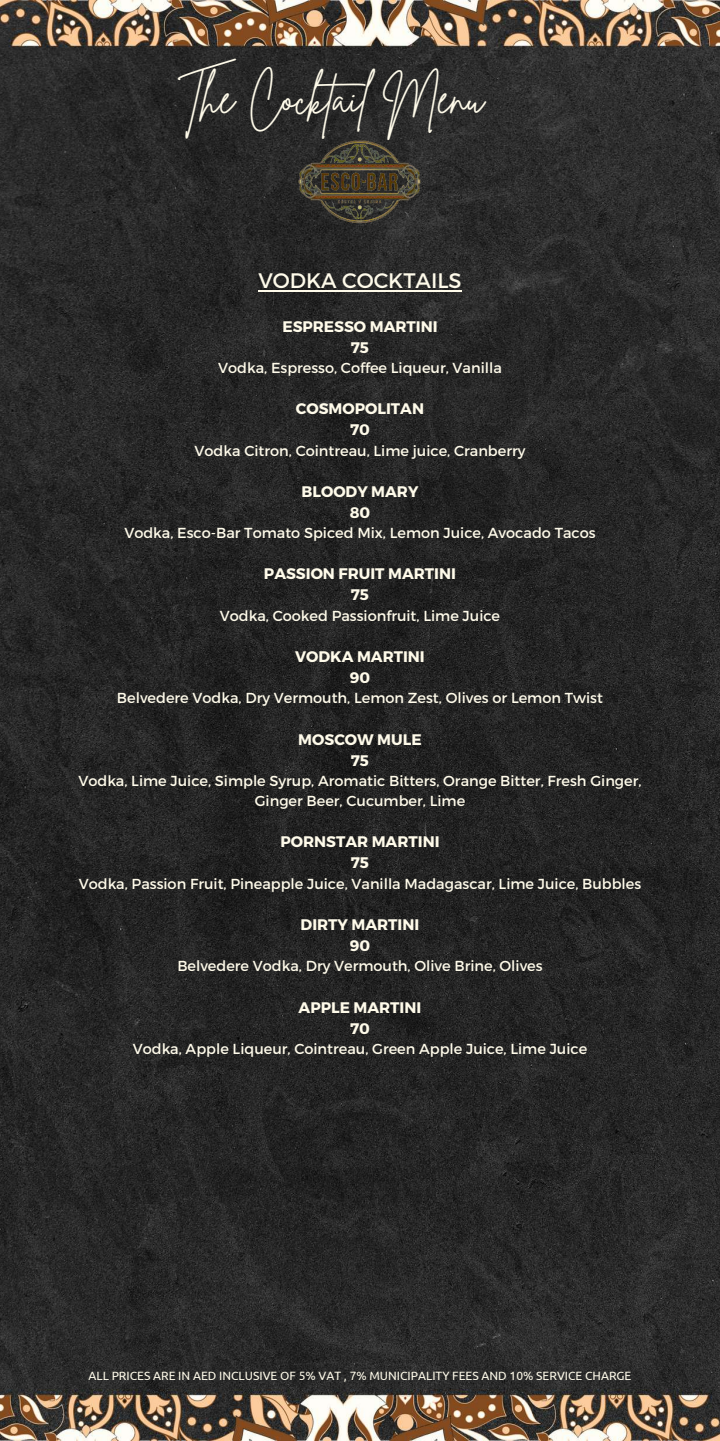
<style>
.page{position:relative;width:720px;height:1441px;background:#fff}
.page>*{position:absolute;margin:0;border:0;box-sizing:border-box;transform-origin:0 0}
.t1{font:44.8px "Brittany Signature";color:#fffbea}
.t2{font:21px "Montserrat";color:#fffbea}
.t3{font:700 15.3px/21px "Montserrat";color:#fffbea;text-align:center}
.t4{font:14.5px/20.2px "Montserrat";color:#fffbea;text-align:center}
.t5{font:12px "Ubuntu";color:#fffbea}
</style>
<div class="page">
<img style="left:0;top:0;width:720px;height:1440px">
<img style="left:288px;top:125px;width:144px;height:112px">
<hr style="left:258px;top:290px;width:204px;height:1px;background:#fffbea">
<h1 class="t1" style="left:178px;top:68px;width:308px">The Cocktail Menu</h1>
<h2 class="t2" style="left:258px;top:267px;width:205px">VODKA COCKTAILS</h2>
<p class="t3" style="left:282px;top:315px;width:157px">ESPRESSO MARTINI<br>75</p>
<p class="t4" style="left:218px;top:357px;width:285px">Vodka, Espresso, Coffee Liqueur, Vanilla</p>
<p class="t3" style="left:296px;top:397px;width:130px">COSMOPOLITAN<br>70</p>
<p class="t4" style="left:195px;top:439px;width:332px">Vodka Citron, Cointreau, Lime juice, Cranberry</p>
<p class="t3" style="left:302px;top:480px;width:118px">BLOODY MARY<br>80</p>
<p class="t4" style="left:124px;top:522px;width:473px">Vodka, Esco-Bar Tomato Spiced Mix, Lemon Juice, Avocado Tacos</p>
<p class="t3" style="left:264px;top:562px;width:193px">PASSION FRUIT MARTINI<br>75</p>
<p class="t4" style="left:220px;top:604px;width:282px">Vodka, Cooked Passionfruit, Lime Juice</p>
<p class="t3" style="left:295px;top:645px;width:131px">VODKA MARTINI<br>90</p>
<p class="t4" style="left:117px;top:687px;width:487px">Belvedere Vodka, Dry Vermouth, Lemon Zest, Olives or Lemon Twist</p>
<p class="t3" style="left:298px;top:727px;width:125px">MOSCOW MULE<br>75</p>
<p class="t4" style="left:78px;top:769px;width:565px">Vodka, Lime Juice, Simple Syrup, Aromatic Bitters, Orange Bitter, Fresh Ginger,<br>Ginger Beer, Cucumber, Lime</p>
<p class="t3" style="left:280px;top:830px;width:161px">PORNSTAR MARTINI<br>75</p>
<p class="t4" style="left:79px;top:872px;width:564px">Vodka, Passion Fruit, Pineapple Juice, Vanilla Madagascar, Lime Juice, Bubbles</p>
<p class="t3" style="left:301px;top:913px;width:120px">DIRTY MARTINI<br>90</p>
<p class="t4" style="left:177px;top:955px;width:367px">Belvedere Vodka, Dry Vermouth, Olive Brine, Olives</p>
<p class="t3" style="left:299px;top:995px;width:124px">APPLE MARTINI<br>70</p>
<p class="t4" style="left:133px;top:1037px;width:456px">Vodka, Apple Liqueur, Cointreau, Green Apple Juice, Lime Juice</p>
<p class="t5" style="left:88px;top:1368px;width:545px">ALL PRICES ARE IN AED INCLUSIVE OF 5% VAT , 7% MUNICIPALITY FEES AND 10% SERVICE CHARGE</p>
</div>
